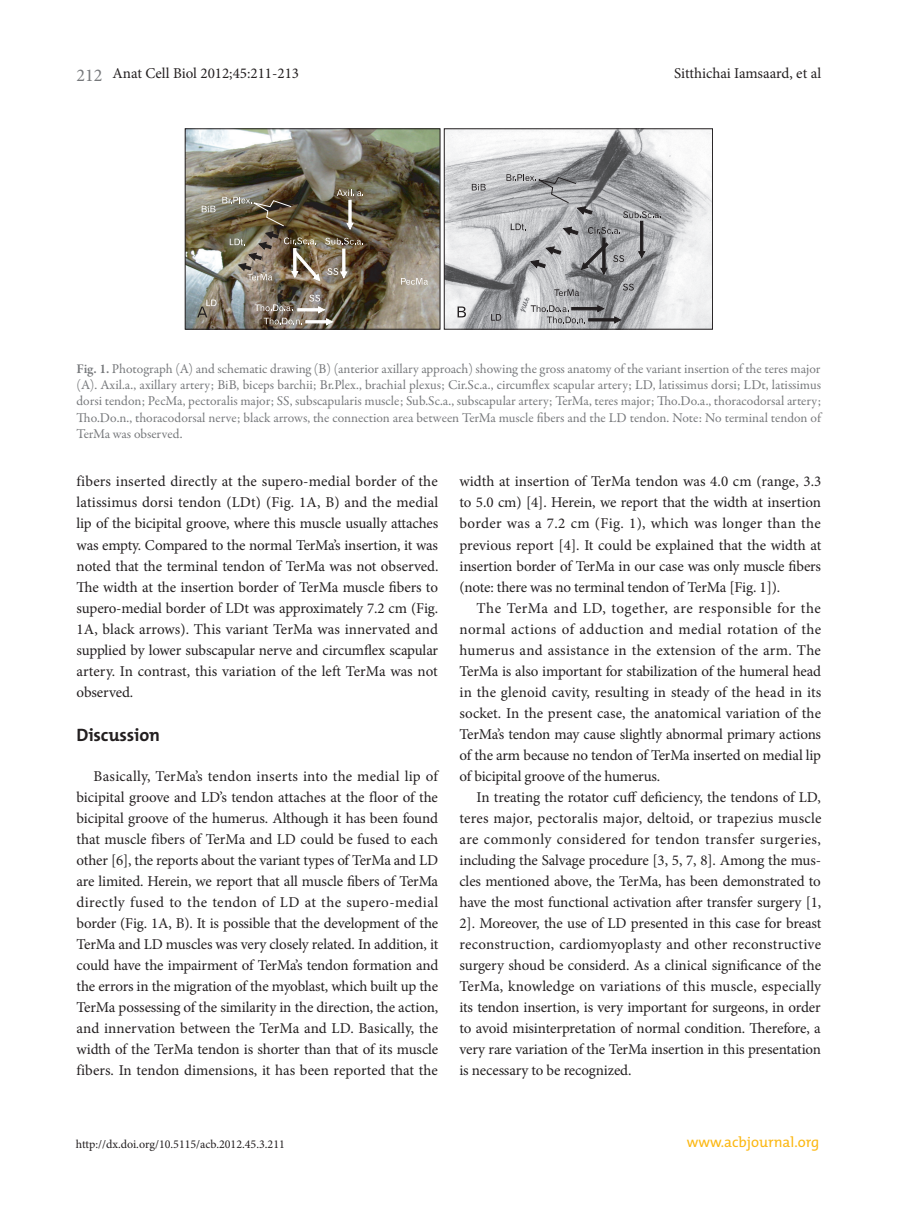
<style>
.page{position:relative;width:919px;height:1217px;background:#fff}
.page>*{position:absolute;margin:0;border:0;box-sizing:border-box;transform-origin:0 0}
.대제목{font:700 18px "The Mix";letter-spacing:-.01em;color:#231f20}
.t1{font:18px "Minion Pro";color:#76787b}
.본문{font:15px/21px "Minion Pro";letter-spacing:-.005em;color:#231f20;text-align:justify}
.t2{font:14.7px "The Mix";color:#fcb814}
.캡션{font:13.5px/16.2px "Garamond Premr Pro";letter-spacing:-.005em;color:#76787b;text-align:justify}
.t3{font:12px "Minion Pro";color:#231f20}
.s1{font-weight:600}
</style>
<div class="page">
<img style="left:185px;top:128px;width:527px;height:201px">
<svg style="left:457px;top:306px;width:9px;height:11px"></svg>
<svg style="left:202px;top:206px;width:13px;height:6px"></svg>
<svg style="left:197px;top:299px;width:19px;height:18px"></svg>
<svg style="left:254px;top:295px;width:79px;height:30px;background:#8b8075"></svg>
<svg style="left:401px;top:278px;width:27px;height:6px"></svg>
<svg style="left:472px;top:184px;width:13px;height:6px"></svg>
<img style="left:222px;top:189px;width:141px;height:92px">
<svg style="left:623px;top:284px;width:10px;height:6px"></svg>
<svg style="left:554px;top:289px;width:25px;height:7px"></svg>
<svg style="left:491px;top:314px;width:10px;height:6px"></svg>
<svg style="left:530px;top:305px;width:91px;height:18px;background:#97979a"></svg>
<svg style="left:506px;top:174px;width:154px;height:101px;background:#a0a1a4"></svg>
<p class="t1" style="left:77px;top:63px;width:27px">212</p>
<p class="본문" style="left:113px;top:63px;width:188px">Anat Cell Biol 2012;45:211-213</p>
<p class="본문" style="left:674px;top:63px;width:148px">Sitthichai Iamsaard, et al</p>
<p class="캡션" style="left:77px;top:361px;width:746px"><span class="s1">Fig. 1.</span> Photograph (A) and schematic drawing (B) (anterior axillary approach) showing the gross anatomy of the variant insertion of the teres major (A). Axil.a., axillary artery; BiB, biceps barchii; Br.Plex., brachial plexus; Cir.Sc.a., circumflex scapular artery; LD, latissimus dorsi; LDt, latissimus dorsi tendon; PecMa, pectoralis major; SS, subscapularis muscle; Sub.Sc.a., subscapular artery; TerMa, teres major; Tho.Do.a., thoracodorsal artery; Tho.Do.n., thoracodorsal nerve; black arrows, the connection area between TerMa muscle fibers and the LD tendon. Note: No terminal tendon of TerMa was observed.</p>
<p class="본문" style="left:77px;top:471px;width:363px">fibers inserted directly at the supero-medial border of the latissimus dorsi tendon (LDt) (Fig. 1A, B) and the medial lip of the bicipital groove, where this muscle usually attaches was empty. Compared to the normal TerMa’s insertion, it was noted that the terminal tendon of TerMa was not observed.<br>The width at the insertion border of TerMa muscle fibers to supero-medial border of LDt was approximately 7.2 cm (Fig.<br>1A, black arrows). This variant TerMa was innervated and supplied by lower subscapular nerve and circumflex scapular artery. In contrast, this variation of the left TerMa was not observed.</p>
<p class="대제목" style="left:77px;top:720px;width:85px">Discussion</p>
<p class="본문" style="left:77px;top:765px;width:363px;text-indent:17px">Basically, TerMa’s tendon inserts into the medial lip of bicipital groove and LD’s tendon attaches at the floor of the bicipital groove of the humerus. Although it has been found that muscle fibers of TerMa and LD could be fused to each other [6], the reports about the variant types of TerMa and LD are limited. Herein, we report that all muscle fibers of TerMa directly fused to the tendon of LD at the supero-medial border (Fig. 1A, B). It is possible that the development of the TerMa and LD muscles was very closely related. In addition, it could have the impairment of TerMa’s tendon formation and the errors in the migration of the myoblast, which built up the TerMa possessing of the similarity in the direction, the action, and innervation between the TerMa and LD. Basically, the width of the TerMa tendon is shorter than that of its muscle fibers. In tendon dimensions, it has been reported that the</p>
<p class="본문" style="left:459px;top:471px;width:363px">width at insertion of TerMa tendon was 4.0 cm (range, 3.3 to 5.0 cm) [4]. Herein, we report that the width at insertion border was a 7.2 cm (Fig. 1), which was longer than the previous report [4]. It could be explained that the width at insertion border of TerMa in our case was only muscle fibers (note: there was no terminal tendon of TerMa [Fig. 1]).</p>
<p class="본문" style="left:459px;top:597px;width:363px;text-indent:17px">The TerMa and LD, together, are responsible for the normal actions of adduction and medial rotation of the humerus and assistance in the extension of the arm. The TerMa is also important for stabilization of the humeral head in the glenoid cavity, resulting in steady of the head in its socket. In the present case, the anatomical variation of the TerMa’s tendon may cause slightly abnormal primary actions of the arm because no tendon of TerMa inserted on medial lip of bicipital groove of the humerus.</p>
<p class="본문" style="left:459px;top:786px;width:363px;text-align:left;text-indent:17px">In treating the rotator cuff deficiency, the tendons of LD, teres major, pectoralis major, deltoid, or trapezius muscle are commonly considered for tendon transfer surgeries, including the Salvage procedure [3, 5, 7, 8]. Among the mus&shy;cles mentioned above, the TerMa, has been demonstrated to have the most functional activation after transfer surgery [1, 2]. Moreover, the use of LD presented in this case for breast reconstruction, cardiomyoplasty and other reconstructive surgery shoud be considerd. As a clinical significance of the TerMa, knowledge on variations of this muscle, especially its tendon insertion, is very important for surgeons, in order to avoid misinterpretation of normal condition. Therefore, a very rare variation of the TerMa insertion in this presentation is necessary to be recognized.</p>
<p class="t3" style="left:76px;top:1135px;width:210px">http://dx.doi.org/10.5115/acb.2012.45.3.211</p>
<p class="t2" style="left:686px;top:1129px;width:134px">www.acbjournal.org</p>
</div>
